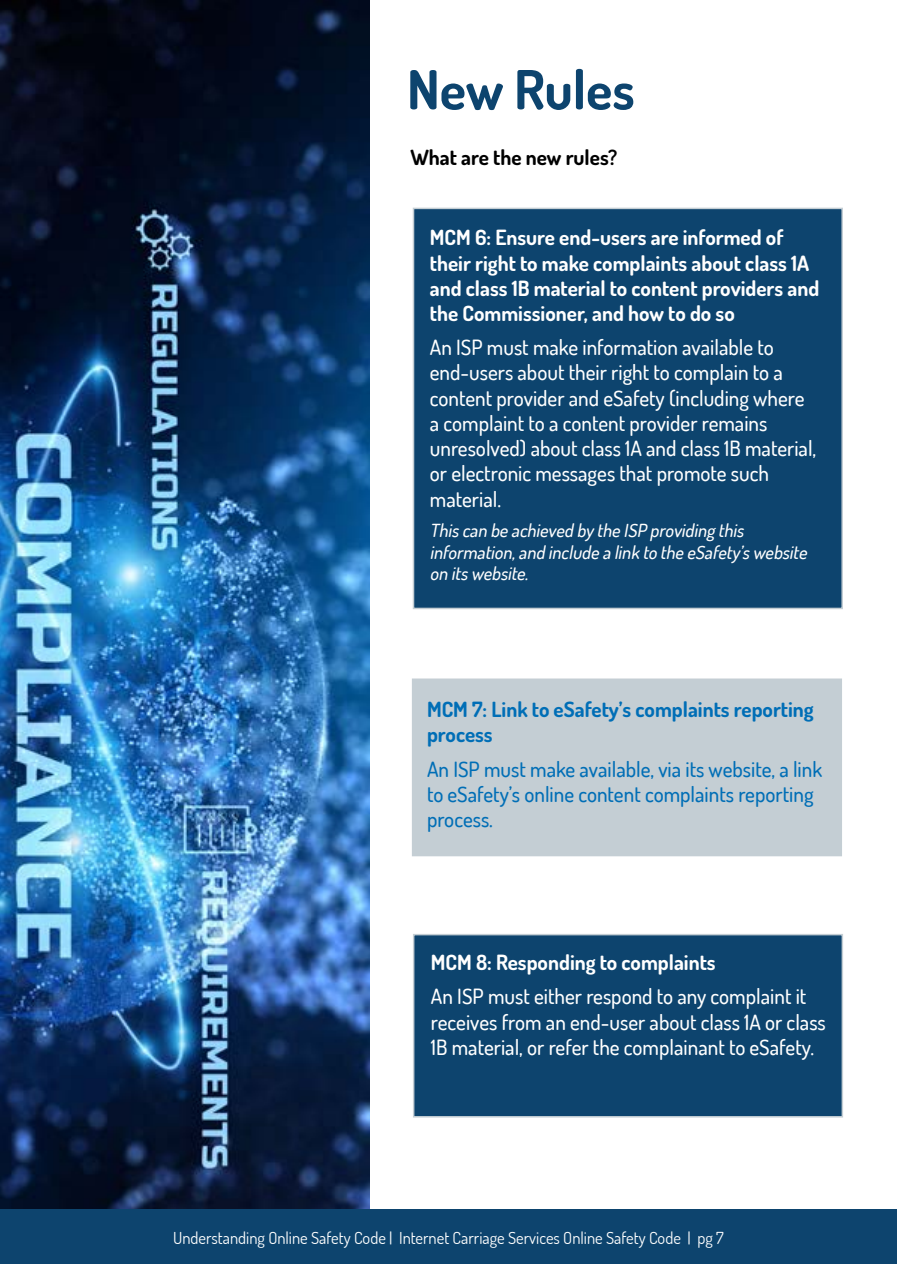
<style>
.page{position:relative;width:897px;height:1264px;background:#fff}
.page>*{position:absolute;margin:0;border:0;box-sizing:border-box;transform-origin:0 0}
.t1{font:700 54px "Dosis";color:#0d446e}
.t2{font:500 21px/25.2px "Dosis";color:#fff}
.t3{font:700 21px/25.2px "Dosis";color:#fff}
.t4{font:500 21px/25.2px "Dosis";color:#006eb6}
.t5{font:700 21px/25.2px "Dosis";color:#006eb6}
.t6{font:700 21px "Dosis";color:#000}
.t7{font:italic 500 18px/21.6px "Dosis";color:#fff}
.t8{font:16.5px "Dosis";color:#fff}
</style>
<div class="page">
<img style="left:0;top:0;width:369px;height:1210px">
<div style="left:0;top:1210px;width:896px;height:54px;background:#0d446e"></div>
<div style="left:412px;top:208px;width:430px;height:401px;background:#0d446e;border:2px solid #c4ced4"></div>
<div style="left:412px;top:678px;width:429px;height:178px;background:#c4ced4;border:2px solid #c4ced4"></div>
<div style="left:413px;top:934px;width:430px;height:183px;background:#0d446e;border:2px solid #c4ced4"></div>
<h1 class="t1" style="left:407px;top:52px;width:229px">New Rules</h1>
<p class="t6" style="left:410px;top:143px;width:208px">What are the new rules?</p>
<p class="t3" style="left:430px;top:224px;width:391px">MCM 6: Ensure end-users are informed of their right to make complaints about class 1A and class 1B material to content providers and the Commissioner, and how to do so</p>
<p class="t2" style="left:430px;top:334px;width:388px">An ISP must make information available to end-users about their right to complain to a content provider and eSafety (including where a complaint to a content provider remains unresolved) about class 1A and class 1B material, or electronic messages that promote such material.</p>
<p class="t7" style="left:430px;top:519px;width:382px">Thiscan be achieved by the ISP providing this information,and include a link to the eSafety’swebsite on itswebsite.</p>
<p class="t5" style="left:427px;top:696px;width:388px">MCM 7: Link to eSafety’s complaints reporting process</p>
<p class="t4" style="left:427px;top:756px;width:396px">An ISP must make available, via its website, a link to eSafety’s online content complaints reporting process.</p>
<p class="t3" style="left:431px;top:949px;width:286px">MCM 8: Responding to complaints</p>
<p class="t2" style="left:431px;top:983px;width:396px">An ISP must either respond to any complaint it receives from an end-user about class 1A or class<br>1B material, or refer the complainant to eSafety.</p>
<p class="t8" style="left:173px;top:1227px;width:552px">Understanding Online Safety Code | Internet Carriage Services Online Safety Code | pg 7</p>
</div>
